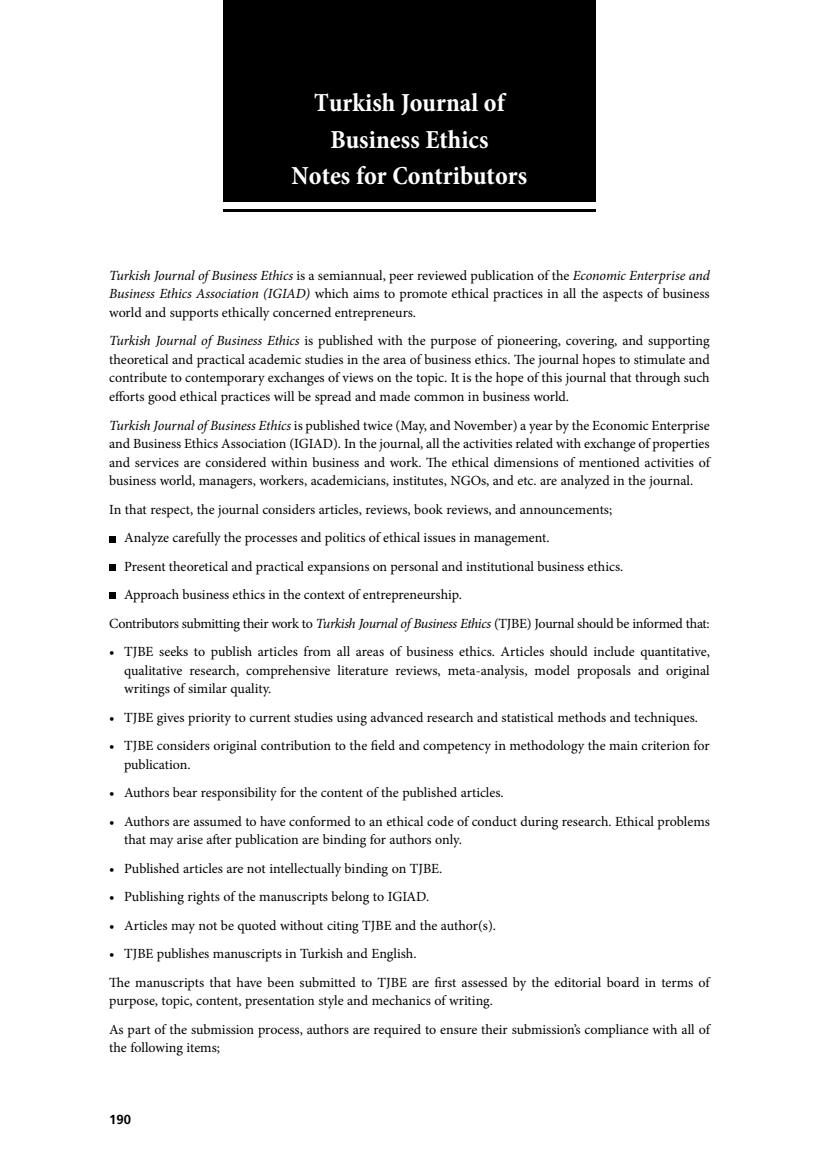
<style>
.page{position:relative;width:819px;height:1166px;background:#fff}
.page>*{position:absolute;margin:0;border:0;box-sizing:border-box;transform-origin:0 0}
.t1{font:700 condensed 26.25px/36.8px "Minion Pro";color:#fff;text-align:center}
.t2{font:14px/18.6px "Minion Pro";letter-spacing:-.005em;color:#000;text-align:justify}
.t3{font:14px "Minion Pro";letter-spacing:-.025em;color:#000}
.t4{font:700 13.12px "Frutiger LT Std";color:#000}
.s1{font-style:italic}
</style>
<div class="page">
<div style="left:223px;top:0;width:372px;height:202px;background:#000"></div>
<hr style="left:223px;top:209px;width:372px;height:2px;background:#000">
<svg style="left:109px;top:536px;width:6px;height:6px"></svg>
<svg style="left:109px;top:564px;width:6px;height:6px"></svg>
<svg style="left:109px;top:593px;width:6px;height:6px"></svg>
<h1 class="t1" style="left:291px;top:84px;width:237px">Turkish Journal of<br>Business Ethics<br>Notes for Contributors</h1>
<p class="t2" style="left:109px;top:266px;width:602px"><span class="s1">Turkish Journal of Business Ethics</span> is a semiannual, peer reviewed publication of the <span class="s1">Economic Enterprise and Business Ethics Association (IGIAD)</span> which aims to promote ethical practices in all the aspects of business world and supports ethically concerned entrepreneurs.</p>
<p class="t2" style="left:109px;top:332px;width:602px"><span class="s1">Turkish Journal of Business Ethics</span> is published with the purpose of pioneering, covering, and supporting theoretical and practical academic studies in the area of business ethics. The journal hopes to stimulate and contribute to contemporary exchanges of views on the topic. It is the hope of this journal that through such efforts good ethical practices will be spread and made common in business world.</p>
<p class="t2" style="left:109px;top:416px;width:602px"><span class="s1">Turkish Journal of Business Ethics</span> is published twice (May, and November) a year by the Economic Enterprise and Business Ethics Association (IGIAD). In the journal, all the activities related with exchange of properties and services are considered within business and work. The ethical dimensions of mentioned activities of business world, managers, workers, academicians, institutes, NGOs, and etc. are analyzed in the journal.</p>
<p class="t2" style="left:109px;top:500px;width:504px">In that respect, the journal considers articles, reviews, book reviews, and announcements;</p>
<p class="t2" style="left:124px;top:528px;width:427px">Analyze carefully the processes and politics of ethical issues in management.</p>
<p class="t2" style="left:124px;top:557px;width:500px">Present theoretical and practical expansions on personal and institutional business ethics.</p>
<p class="t2" style="left:124px;top:585px;width:339px">Approach business ethics in the context of entrepreneurship.</p>
<p class="t3" style="left:109px;top:614px;width:602px">Contributors submitting their work to <span class="s1">Turkish Journal of Business Ethics</span> (TJBE) Journal should be informed that:</p>
<p class="t2" style="left:124px;top:642px;width:587px;text-indent:-15px">• TJBE seeks to publish articles from all areas of business ethics. Articles should include quantitative, qualitative research, comprehensive literature reviews, meta-analysis, model proposals and original writings of similar quality.</p>
<p class="t2" style="left:109px;top:708px;width:590px">• TJBE gives priority to current studies using advanced research and statistical methods and techniques.</p>
<p class="t2" style="left:124px;top:736px;width:587px;text-indent:-15px">• TJBE considers original contribution to the field and competency in methodology the main criterion for publication.</p>
<p class="t2" style="left:109px;top:783px;width:396px">• Authors bear responsibility for the content of the published articles.</p>
<p class="t2" style="left:124px;top:812px;width:587px;text-indent:-15px">• Authors are assumed to have conformed to an ethical code of conduct during research. Ethical problems that may arise after publication are binding for authors only.</p>
<p class="t2" style="left:109px;top:859px;width:335px">• Published articles are not intellectually binding on TJBE.</p>
<p class="t2" style="left:109px;top:887px;width:321px">• Publishing rights of the manuscripts belong to IGIAD.</p>
<p class="t2" style="left:109px;top:916px;width:388px">• Articles may not be quoted without citing TJBE and the author(s).</p>
<p class="t2" style="left:109px;top:939px;width:602px;line-height:28.5px">• TJBE publishes manuscripts in Turkish and English.<br>The manuscripts that have been submitted to TJBE are first assessed by the editorial board in terms of</p>
<p class="t2" style="left:109px;top:986px;width:602px;line-height:28.5px">purpose, topic, content, presentation style and mechanics of writing.<br>As part of the submission process, authors are required to ensure their submission’s compliance with all of</p>
<p class="t2" style="left:109px;top:1038px;width:112px">the following items;</p>
<p class="t4" style="left:109px;top:1112px;width:23px">190</p>
</div>
